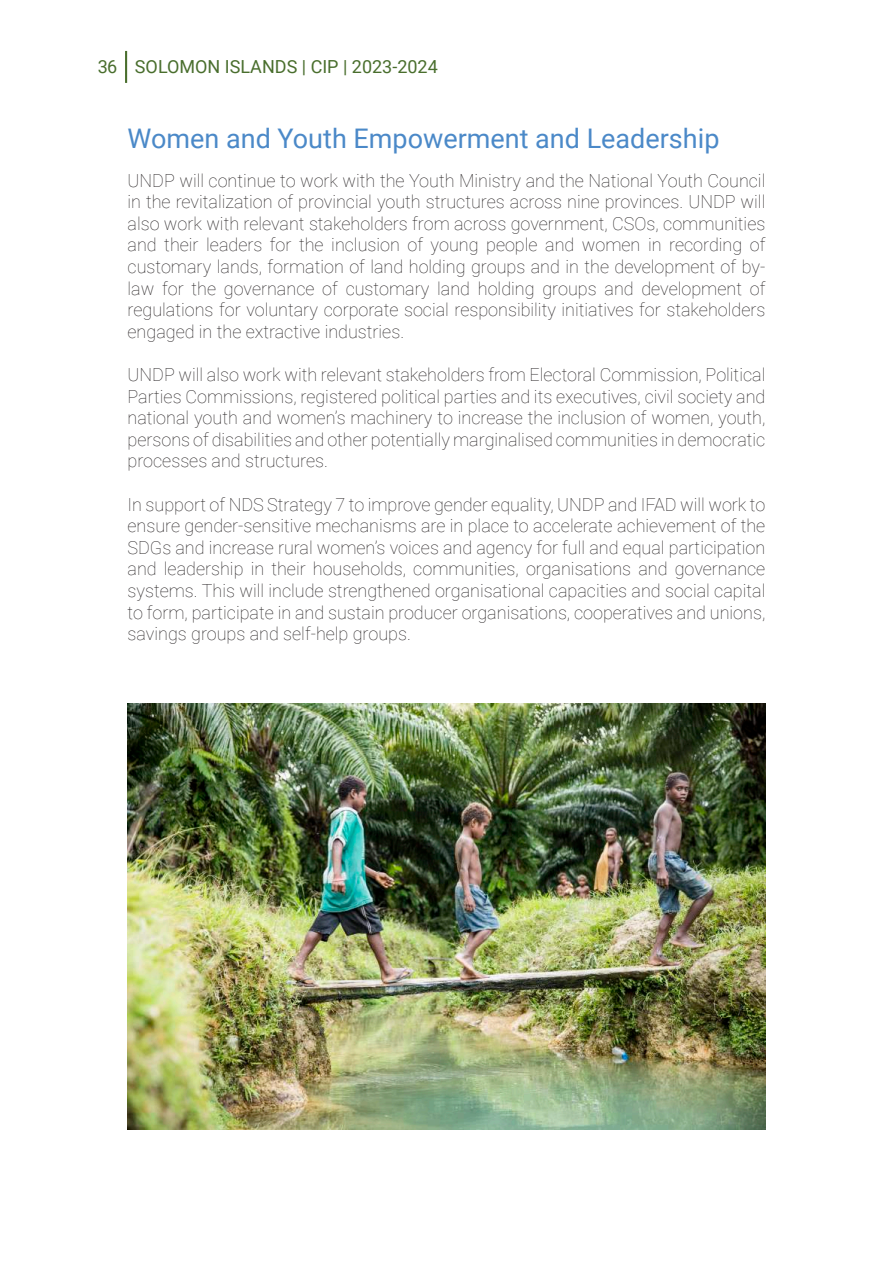
<style>
.page{position:relative;width:893px;height:1263px;background:#fff}
.page>*{position:absolute;margin:0;border:0;box-sizing:border-box;transform-origin:0 0}
.t1{font:27px "Roboto";color:#4b89c8}
.t2{font:100 18px/21.6px "Roboto";color:#231f20;text-align:justify}
.t3{font:18px "Roboto";color:#496e2d}
</style>
<div class="page">
<hr style="left:125px;top:51px;width:2px;height:32px;background:#496e2d">
<img style="left:128px;top:704px;width:637px;height:425px">
<p class="t3" style="left:98px;top:54px;width:342px">36 SOLOMON ISLANDS | CIP | 2023-2024</p>
<h1 class="t1" style="left:128px;top:119px;width:593px">Women and Youth Empowerment and Leadership</h1>
<p class="t2" style="left:128px;top:169px;width:639px">UNDP will continue to work with the Youth Ministry and the National Youth Council in the revitalization of provincial youth structures across nine provinces. UNDP will also work with relevant stakeholders from across government, CSOs, communities and their leaders for the inclusion of young people and women in recording of customary lands, formation of land holding groups and in the development of by&shy;law for the governance of customary land holding groups and development of regulations for voluntary corporate social responsibility initiatives for stakeholders engaged in the extractive industries.</p>
<p class="t2" style="left:128px;top:363px;width:639px">UNDP will also work with relevant stakeholders from Electoral Commission, Political Parties Commissions, registered political parties and its executives, civil society and national youth and women’s machinery to increase the inclusion of women, youth, persons of disabilities and other potentially marginalised communities in democratic processes and structures.</p>
<p class="t2" style="left:128px;top:493px;width:639px">In support of NDS Strategy 7 to improve gender equality, UNDP and IFAD will work to ensure gender-sensitive mechanisms are in place to accelerate achievement of the SDGs and increase rural women’s voices and agency for full and equal participation and leadership in their households, communities, organisations and governance systems. This will include strengthened organisational capacities and social capital to form, participate in and sustain producer organisations, cooperatives and unions, savings groups and self-help groups.</p>
</div>
